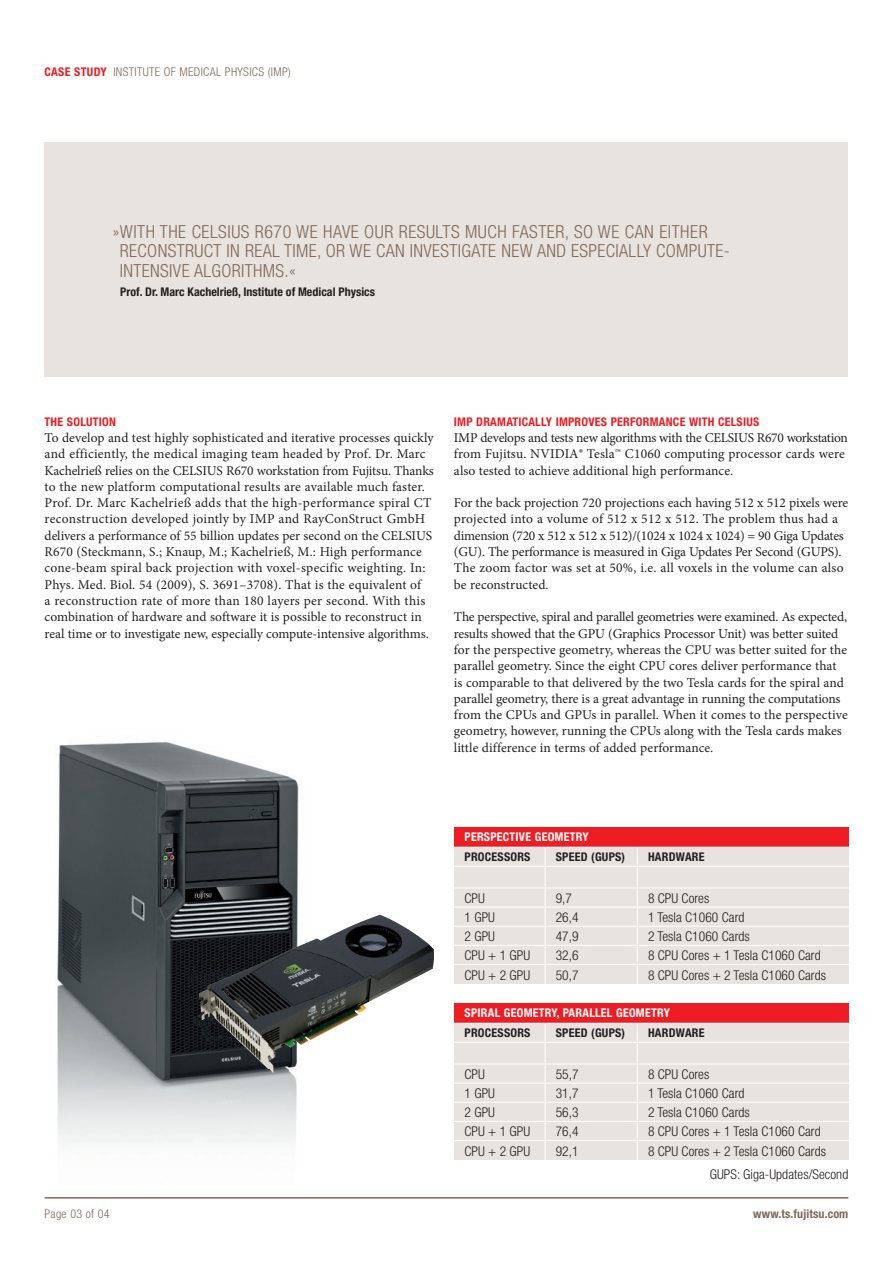
<style>
.page{position:relative;width:893px;height:1263px;background:#fff}
.page>*{position:absolute;margin:0;border:0;box-sizing:border-box;transform-origin:0 0}
.t1{font:300 condensed 18px/19.5px "Helvetica Neue";letter-spacing:.02em;color:#7f6959}
.t2{font:13.5px/16.4px "Minion Pro";color:#231f20}
.t3{font:300 condensed 13.5px "Helvetica Neue";letter-spacing:.005em;color:#231f20}
.t4{font:700 condensed 12px "Helvetica Neue";letter-spacing:.02em;color:#231f20}
.t5{font:700 condensed 12px "Helvetica Neue";letter-spacing:.02em;color:#ee1d23}
.t6{font:700 condensed 12px "Helvetica Neue";letter-spacing:.02em;color:#fff}
.t7{font:300 condensed 12px "Helvetica Neue";letter-spacing:.03em;color:#7f6959}
.t8{font:700 condensed 12px "Helvetica Neue";color:#231f20}
.t9{font:700 condensed 12px "Helvetica Neue";color:#7f6959}
.s1{font-weight:700;color:#ee1d23}
</style>
<div class="page">
<div style="left:45px;top:142px;width:803px;height:235px;background:#e9e3df"></div>
<img style="left:56px;top:741px;width:243px;height:405px">
<hr style="left:45px;top:1197px;width:803px;height:1px;background:#7f6959">
<img style="left:199px;top:915px;width:235px;height:158px">
<div style="left:454px;top:827px;width:394px;height:157px;background:#e9e3df"></div>
<div style="left:454px;top:827px;width:394px;height:19px;background:#ee1d23"></div>
<hr style="left:454px;top:847px;width:91px;height:1px;background:#fff">
<hr style="left:545px;top:847px;width:92px;height:1px;background:#fff">
<hr style="left:637px;top:847px;width:218px;height:1px;background:#fff">
<hr style="left:454px;top:866px;width:91px;height:1px;background:#fff">
<hr style="left:545px;top:866px;width:92px;height:1px;background:#fff">
<hr style="left:637px;top:866px;width:218px;height:1px;background:#fff">
<hr style="left:454px;top:887px;width:91px;height:1px;background:#fff">
<hr style="left:545px;top:887px;width:92px;height:1px;background:#fff">
<hr style="left:637px;top:887px;width:218px;height:1px;background:#fff">
<hr style="left:454px;top:907px;width:91px;height:1px;background:#fff">
<hr style="left:545px;top:907px;width:92px;height:1px;background:#fff">
<hr style="left:637px;top:907px;width:218px;height:1px;background:#fff">
<hr style="left:454px;top:926px;width:91px;height:1px;background:#fff">
<hr style="left:545px;top:926px;width:92px;height:1px;background:#fff">
<hr style="left:637px;top:926px;width:218px;height:1px;background:#fff">
<hr style="left:454px;top:945px;width:91px;height:1px;background:#fff">
<hr style="left:545px;top:945px;width:92px;height:1px;background:#fff">
<hr style="left:637px;top:945px;width:218px;height:1px;background:#fff">
<hr style="left:454px;top:964px;width:91px;height:1px;background:#fff">
<hr style="left:545px;top:964px;width:92px;height:1px;background:#fff">
<svg style="left:545px;top:848px;width:1px;height:136px"></svg>
<hr style="left:637px;top:964px;width:218px;height:1px;background:#fff">
<svg style="left:637px;top:848px;width:1px;height:136px"></svg>
<div style="left:454px;top:1003px;width:394px;height:157px;background:#e9e3df"></div>
<div style="left:454px;top:1003px;width:394px;height:19px;background:#ee1d23"></div>
<hr style="left:454px;top:1023px;width:91px;height:1px;background:#fff">
<hr style="left:545px;top:1023px;width:92px;height:1px;background:#fff">
<hr style="left:637px;top:1023px;width:218px;height:1px;background:#fff">
<hr style="left:454px;top:1042px;width:91px;height:1px;background:#fff">
<hr style="left:545px;top:1042px;width:92px;height:1px;background:#fff">
<hr style="left:637px;top:1042px;width:218px;height:1px;background:#fff">
<hr style="left:454px;top:1063px;width:91px;height:1px;background:#fff">
<hr style="left:545px;top:1063px;width:92px;height:1px;background:#fff">
<hr style="left:637px;top:1063px;width:218px;height:1px;background:#fff">
<hr style="left:454px;top:1083px;width:91px;height:1px;background:#fff">
<hr style="left:545px;top:1083px;width:92px;height:1px;background:#fff">
<hr style="left:637px;top:1083px;width:218px;height:1px;background:#fff">
<hr style="left:454px;top:1102px;width:91px;height:1px;background:#fff">
<hr style="left:545px;top:1102px;width:92px;height:1px;background:#fff">
<hr style="left:637px;top:1102px;width:218px;height:1px;background:#fff">
<hr style="left:454px;top:1121px;width:91px;height:1px;background:#fff">
<hr style="left:545px;top:1121px;width:92px;height:1px;background:#fff">
<hr style="left:637px;top:1121px;width:218px;height:1px;background:#fff">
<hr style="left:454px;top:1140px;width:91px;height:1px;background:#fff">
<hr style="left:545px;top:1140px;width:92px;height:1px;background:#fff">
<svg style="left:545px;top:1024px;width:1px;height:136px"></svg>
<hr style="left:637px;top:1140px;width:218px;height:1px;background:#fff">
<svg style="left:637px;top:1024px;width:1px;height:136px"></svg>
<p class="t7" style="left:45px;top:65px;width:248px"><span class="s1">CASE STUDY</span> INSTITUTE OF MEDICAL PHYSICS (IMP)</p>
<h1 class="t1" style="left:113px;top:221px;width:106px">» WITH THE CELSIUS</h1>
<h1 class="t1" style="left:120px;top:221px;width:611px;text-indent:135px">R670 WE HAVE OUR RESULTS MUCH FASTER , SO WE CAN EITHER<br>RECONSTRUCT IN REAL TIME, OR WE CAN INVESTIGATE NEW AND ESPECIALLY COMPUTE-<br>INTENSIVE ALGORITHMS.«</h1>
<p class="t8" style="left:120px;top:285px;width:256px">PROF. DR. MARC KACHELRIEß, INSTITUTE OF MEDICAL PHYSICS</p>
<p class="t5" style="left:45px;top:414px;width:73px">THE SOLUTION</p>
<p class="t2" style="left:45px;top:429px;width:391px">To develop and test highly sophisticated and iterative processes quickly and efficiently, the medical imaging team headed by Prof. Dr. Marc Kachelrieß relies on the CELSIUS R670 workstation from Fujitsu. Thanks to the new platform computational results are available much faster.<br>Prof. Dr. Marc Kachelrieß adds that the high-performance spiral CT reconstruction developed jointly by IMP and RayConStruct GmbH delivers a performance of 55 billion updates per second on the CELSIUS R670 (Steckmann, S.; Knaup, M.; Kachelrieß, M.: High performance cone-beam spiral back projection with voxel-specific weighting. In:<br>Phys. Med. Biol. 54 (2009), S. 3691–3708). That is the equivalent of<br>a reconstruction rate of more than 180 layers per second. With this combination of hardware and software it is possible to reconstruct in real time or to investigate new, especially compute-intensive algorithms.</p>
<p class="t5" style="left:454px;top:414px;width:272px">IMP DRAMATICALLY IMPROVES PERFORMANCE WITH CELS</p>
<p class="t5" style="left:743px;top:414px;width:11px">IUS</p>
<p class="t2" style="left:454px;top:429px;width:396px">IMP develops and tests new algorithms with the CELSIUS R670 workstation from Fujitsu. NVIDIA® Tesla™ C1060 computing processor cards were also tested to achieve additional high performance.</p>
<p class="t2" style="left:454px;top:495px;width:396px">For the back projection 720 projections each having 512 x 512 pixels were projected into a volume of 512 x 512 x 512. The problem thus had a dimension (720 x 512 x 512 x 512)/(1024 x 1024 x 1024) = 90 Giga Updates (GU). The performance is measured in Giga Updates Per Second (GUPS).<br>The zoom factor was set at 50%, i.e. all voxels in the volume can also be reconstructed.</p>
<p class="t2" style="left:454px;top:609px;width:395px">The perspective, spiral and parallel geometries were examined. As expected, results showed that the GPU (Graphics Processor Unit) was better suited for the perspective geometry, whereas the CPU was better suited for the parallel geometry. Since the eight CPU cores deliver performance that is comparable to that delivered by the two Tesla cards for the spiral and parallel geometry, there is a great advantage in running the computations from the CPUs and GPUs in parallel. When it comes to the perspective geometry, however, running the CPUs along with the Tesla cards makes little difference in terms of added performance.</p>
<p class="t6" style="left:465px;top:830px;width:126px">PERSPECTIVE GEOMETRY</p>
<p class="t4" style="left:465px;top:850px;width:67px">PROCESSORS</p>
<p class="t4" style="left:556px;top:850px;width:71px">SPEED (GUPS)</p>
<p class="t4" style="left:648px;top:850px;width:58px">HARDWARE</p>
<p class="t3" style="left:465px;top:890px;width:21px">CPU</p>
<p class="t3" style="left:556px;top:890px;width:18px">9,7</p>
<p class="t3" style="left:648px;top:890px;width:63px">8 CPU CORES</p>
<p class="t3" style="left:465px;top:909px;width:31px">1 GPU</p>
<p class="t3" style="left:556px;top:909px;width:24px">26,4</p>
<p class="t3" style="left:648px;top:909px;width:98px">1 TESLA C1060 CARD</p>
<p class="t3" style="left:465px;top:929px;width:31px">2 GPU</p>
<p class="t3" style="left:556px;top:929px;width:24px">47,9</p>
<p class="t3" style="left:648px;top:929px;width:103px">2 TESLA C1060 CARDS</p>
<p class="t3" style="left:465px;top:948px;width:66px">CPU + 1 GPU</p>
<p class="t3" style="left:556px;top:948px;width:24px">32,6</p>
<p class="t3" style="left:648px;top:948px;width:174px">8 CPU CORES + 1 TESLA C1060 CARD</p>
<p class="t3" style="left:465px;top:967px;width:66px">CPU + 2 GPU</p>
<p class="t3" style="left:556px;top:967px;width:24px">50,7</p>
<p class="t3" style="left:648px;top:967px;width:180px">8 CPU CORES + 2 TESLA C1060 CARDS</p>
<p class="t6" style="left:465px;top:1006px;width:207px">SPI RAL GEOMETRY, PARALLEL GEOMETRY</p>
<p class="t4" style="left:465px;top:1026px;width:67px">PROCESSORS</p>
<p class="t4" style="left:556px;top:1026px;width:71px">SPEED (GUPS)</p>
<p class="t4" style="left:648px;top:1026px;width:58px">HARDWARE</p>
<p class="t3" style="left:465px;top:1066px;width:21px">CPU</p>
<p class="t3" style="left:556px;top:1066px;width:24px">55,7</p>
<p class="t3" style="left:648px;top:1066px;width:63px">8 CPU CORES</p>
<p class="t3" style="left:465px;top:1085px;width:31px">1 GPU</p>
<p class="t3" style="left:556px;top:1085px;width:24px">31,7</p>
<p class="t3" style="left:648px;top:1085px;width:98px">1 TESLA C1060 CARD</p>
<p class="t3" style="left:465px;top:1105px;width:31px">2 GPU</p>
<p class="t3" style="left:556px;top:1105px;width:24px">56,3</p>
<p class="t3" style="left:648px;top:1105px;width:103px">2 TESLA C1060 CARDS</p>
<p class="t3" style="left:465px;top:1124px;width:66px">CPU + 1 GPU</p>
<p class="t3" style="left:556px;top:1124px;width:24px">76,4</p>
<p class="t3" style="left:648px;top:1124px;width:174px">8 CPU CORES + 1 TESLA C1060 CARD</p>
<p class="t3" style="left:465px;top:1143px;width:66px">CPU + 2 GPU</p>
<p class="t3" style="left:556px;top:1143px;width:24px">92,1</p>
<p class="t3" style="left:648px;top:1143px;width:180px">8 CPU CORES + 2 TESLA C1060 CARDS</p>
<p class="t3" style="left:710px;top:1166px;width:140px">GUPS: GIGA-UPDATES/SECOND</p>
<p class="t7" style="left:45px;top:1207px;width:66px">PAGE 03 OF 04</p>
<p class="t9" style="left:753px;top:1207px;width:97px">WWW.TS.FUJITSU.COM</p>
</div>
